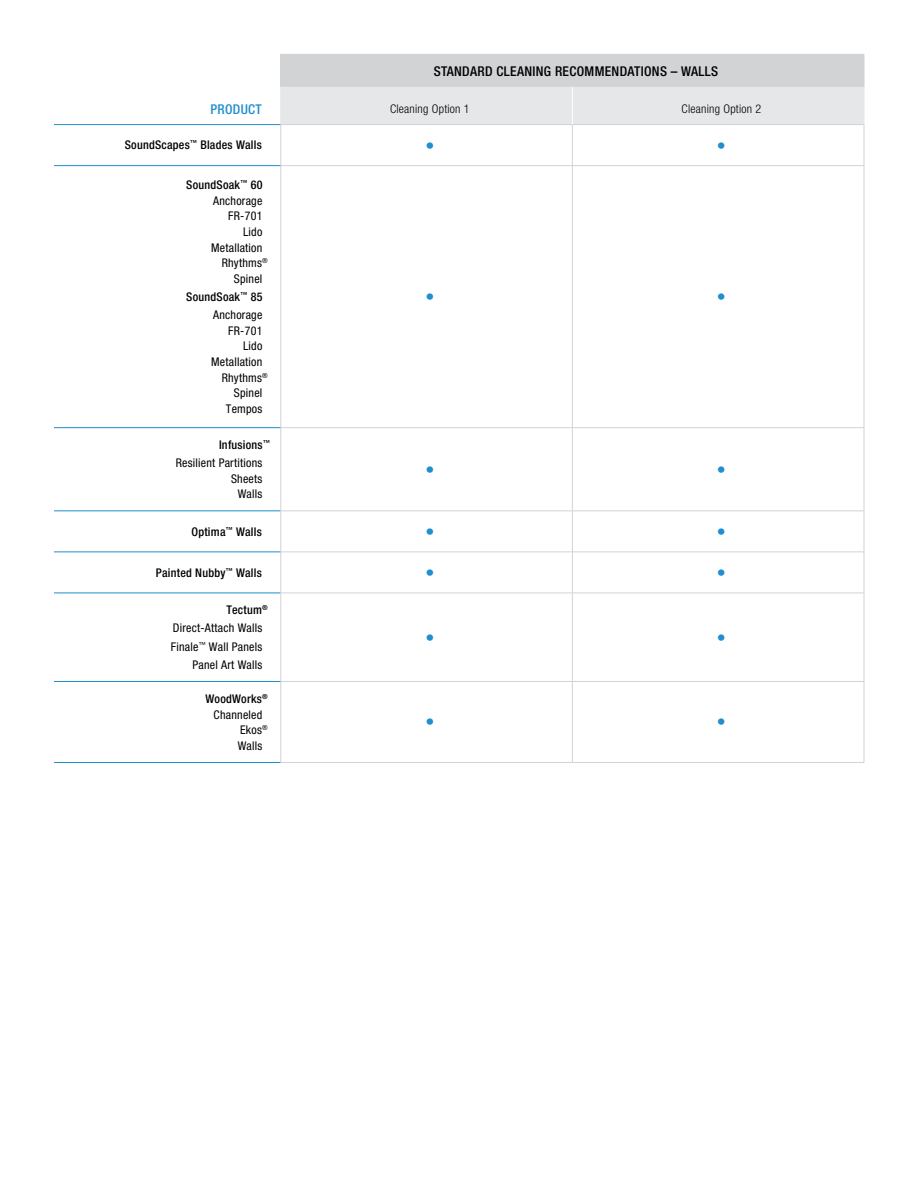
<style>
.page{position:relative;width:918px;height:1188px;background:#fff}
.page>*{position:absolute;margin:0;border:0;box-sizing:border-box;transform-origin:0 0}
.t1{font:condensed 18px "Helvetica Neue LT Std";color:#218ece}
.t2{font:500 condensed 13.5px "Helvetica Neue LT Std";letter-spacing:.025em;color:#000}
.t3{font:500 condensed 13.5px "Helvetica Neue LT Std";letter-spacing:.025em;color:#218ece}
.t4{font:condensed 12px/18.1px "Helvetica Neue LT Std";letter-spacing:.02em;color:#000}
.t5{font:500 condensed 12px/18.1px "Helvetica Neue LT Std";letter-spacing:.02em;color:#000;text-align:right}
.t6{font:300 condensed 12px "Helvetica Neue LT Std";letter-spacing:.02em;color:#000}
.s1{font-weight:400}
.s2{font-weight:500}
</style>
<div class="page">
<div style="left:281px;top:54px;width:583px;height:33px;background:#d1d3d4"></div>
<div style="left:282px;top:87px;width:582px;height:37px;background:#e6e7e8"></div>
<svg style="left:282px;top:125px;width:582px;height:637px"></svg>
<hr style="left:281px;top:124px;width:291px;height:1px;background:#d1d3d4">
<hr style="left:572px;top:124px;width:292px;height:1px;background:#d1d3d4">
<hr style="left:281px;top:165px;width:291px;height:1px;background:#d1d3d4">
<hr style="left:572px;top:165px;width:292px;height:1px;background:#d1d3d4">
<hr style="left:281px;top:427px;width:291px;height:1px;background:#d1d3d4">
<hr style="left:572px;top:427px;width:292px;height:1px;background:#d1d3d4">
<hr style="left:281px;top:511px;width:291px;height:1px;background:#d1d3d4">
<hr style="left:572px;top:511px;width:292px;height:1px;background:#d1d3d4">
<hr style="left:281px;top:552px;width:291px;height:1px;background:#d1d3d4">
<hr style="left:572px;top:552px;width:292px;height:1px;background:#d1d3d4">
<hr style="left:281px;top:593px;width:291px;height:1px;background:#d1d3d4">
<hr style="left:572px;top:593px;width:292px;height:1px;background:#d1d3d4">
<hr style="left:281px;top:681px;width:291px;height:1px;background:#d1d3d4">
<hr style="left:572px;top:681px;width:292px;height:1px;background:#d1d3d4">
<hr style="left:281px;top:762px;width:291px;height:1px;background:#d1d3d4">
<hr style="left:572px;top:762px;width:292px;height:1px;background:#d1d3d4">
<hr style="left:864px;top:125px;width:1px;height:40px;background:#d1d3d4">
<hr style="left:864px;top:166px;width:1px;height:261px;background:#d1d3d4">
<hr style="left:864px;top:428px;width:1px;height:83px;background:#d1d3d4">
<hr style="left:864px;top:511px;width:1px;height:41px;background:#d1d3d4">
<hr style="left:864px;top:552px;width:1px;height:41px;background:#d1d3d4">
<hr style="left:864px;top:593px;width:1px;height:88px;background:#d1d3d4">
<hr style="left:864px;top:682px;width:1px;height:80px;background:#d1d3d4">
<hr style="left:280px;top:54px;width:292px;height:1px;background:#d1d3d4">
<hr style="left:54px;top:124px;width:227px;height:1px;background:#218ece">
<hr style="left:54px;top:165px;width:227px;height:1px;background:#218ece">
<hr style="left:54px;top:427px;width:227px;height:1px;background:#218ece">
<hr style="left:54px;top:511px;width:227px;height:1px;background:#218ece">
<hr style="left:54px;top:552px;width:227px;height:1px;background:#218ece">
<hr style="left:54px;top:593px;width:227px;height:1px;background:#218ece">
<hr style="left:54px;top:681px;width:227px;height:1px;background:#218ece">
<hr style="left:54px;top:762px;width:227px;height:1px;background:#218ece">
<hr style="left:572px;top:125px;width:1px;height:40px;background:#d1d3d4">
<hr style="left:572px;top:166px;width:1px;height:261px;background:#d1d3d4">
<hr style="left:572px;top:428px;width:1px;height:83px;background:#d1d3d4">
<hr style="left:572px;top:511px;width:1px;height:41px;background:#d1d3d4">
<hr style="left:572px;top:552px;width:1px;height:41px;background:#d1d3d4">
<hr style="left:572px;top:593px;width:1px;height:88px;background:#d1d3d4">
<hr style="left:572px;top:682px;width:1px;height:80px;background:#d1d3d4">
<hr style="left:281px;top:125px;width:1px;height:40px;background:#d1d3d4">
<hr style="left:281px;top:166px;width:1px;height:261px;background:#d1d3d4">
<hr style="left:281px;top:428px;width:1px;height:83px;background:#d1d3d4">
<hr style="left:281px;top:511px;width:1px;height:41px;background:#d1d3d4">
<hr style="left:281px;top:552px;width:1px;height:41px;background:#d1d3d4">
<hr style="left:281px;top:593px;width:1px;height:88px;background:#d1d3d4">
<hr style="left:281px;top:682px;width:1px;height:80px;background:#d1d3d4">
<hr style="left:280px;top:55px;width:1px;height:32px;background:#d1d3d4">
<hr style="left:281px;top:87px;width:1px;height:37px;background:#e6e7e8">
<hr style="left:864px;top:87px;width:1px;height:37px;background:#e6e7e8">
<hr style="left:572px;top:87px;width:1px;height:37px;background:#fff">
<hr style="left:864px;top:55px;width:1px;height:32px;background:#d1d3d4">
<p class="t3" style="left:210px;top:101px;width:53px">PRODUCT</p>
<p class="t2" style="left:434px;top:63px;width:286px">STANDARD CLEANING RECOMMENDATIONS – WALLS</p>
<p class="t6" style="left:390px;top:101px;width:81px">Cleaning Option 1</p>
<p class="t6" style="left:682px;top:101px;width:81px">Cleaning Option 2</p>
<p class="t5" style="left:125px;top:136px;width:139px">SoundScapes<sup>™</sup> Blades Walls</p>
<h1 class="t1" style="left:425px;top:135px;width:10px">•</h1>
<h1 class="t1" style="left:717px;top:135px;width:10px">•</h1>
<p class="t5" style="left:186px;top:175px;width:78px">SoundSoak<sup>™</sup> 60</p>
<p class="t4" style="left:213px;top:191px;width:51px">Anchorage</p>
<p class="t4" style="left:228px;top:207px;width:36px">FR-701</p>
<p class="t4" style="left:243px;top:222px;width:21px">Lido</p>
<p class="t4" style="left:211px;top:238px;width:53px">Metallation</p>
<p class="t4" style="left:222px;top:254px;width:48px">Rhythms<sup>®</sup></p>
<p class="t4" style="left:234px;top:269px;width:30px">Spinel</p>
<p class="t5" style="left:186px;top:287px;width:78px">SoundSoak<sup>™</sup> 85<br><span class="s1">Anchorage</span></p>
<p class="t4" style="left:228px;top:321px;width:36px">FR-701</p>
<p class="t4" style="left:243px;top:337px;width:21px">Lido</p>
<p class="t4" style="left:211px;top:353px;width:53px">Metallation</p>
<p class="t4" style="left:222px;top:368px;width:48px">Rhythms<sup>®</sup></p>
<p class="t4" style="left:234px;top:384px;width:30px">Spinel</p>
<p class="t4" style="left:226px;top:400px;width:38px">Tempos</p>
<h1 class="t1" style="left:425px;top:286px;width:10px">•</h1>
<h1 class="t1" style="left:717px;top:286px;width:10px">•</h1>
<p class="t4" style="left:176px;top:435px;width:96px;text-indent:43px"><span class="s2">Infusions</span><sup>™<br></sup>Resilient Partitions</p>
<p class="t4" style="left:231px;top:470px;width:33px;line-height:15.6px;text-align:center">Sheets<br>Walls</p>
<h1 class="t1" style="left:425px;top:459px;width:10px">•</h1>
<h1 class="t1" style="left:717px;top:459px;width:10px">•</h1>
<p class="t5" style="left:191px;top:522px;width:72px">Optima<sup>™</sup> Walls</p>
<h1 class="t1" style="left:425px;top:521px;width:10px">•</h1>
<h1 class="t1" style="left:717px;top:521px;width:10px">•</h1>
<p class="t5" style="left:156px;top:563px;width:108px">Painted Nubby<sup>™</sup> Walls</p>
<h1 class="t1" style="left:425px;top:562px;width:10px">•</h1>
<h1 class="t1" style="left:717px;top:562px;width:10px">•</h1>
<p class="t5" style="left:226px;top:601px;width:43px">Tectum<sup>®</sup></p>
<p class="t4" style="left:173px;top:619px;width:91px">Direct-Attach Walls</p>
<p class="t4" style="left:171px;top:637px;width:93px">Finale<sup>™</sup> Wall Panels</p>
<p class="t4" style="left:192px;top:655px;width:71px">Panel Art Walls</p>
<h1 class="t1" style="left:425px;top:627px;width:10px">•</h1>
<h1 class="t1" style="left:717px;top:627px;width:10px">•</h1>
<p class="t5" style="left:205px;top:689px;width:64px">WoodWorks<sup>®</sup></p>
<p class="t4" style="left:214px;top:705px;width:50px">Channeled</p>
<p class="t4" style="left:240px;top:721px;width:29px">Ekos<sup>®</sup></p>
<p class="t4" style="left:238px;top:737px;width:26px">Walls</p>
<h1 class="t1" style="left:425px;top:712px;width:10px">•</h1>
<h1 class="t1" style="left:717px;top:712px;width:10px">•</h1>
</div>
